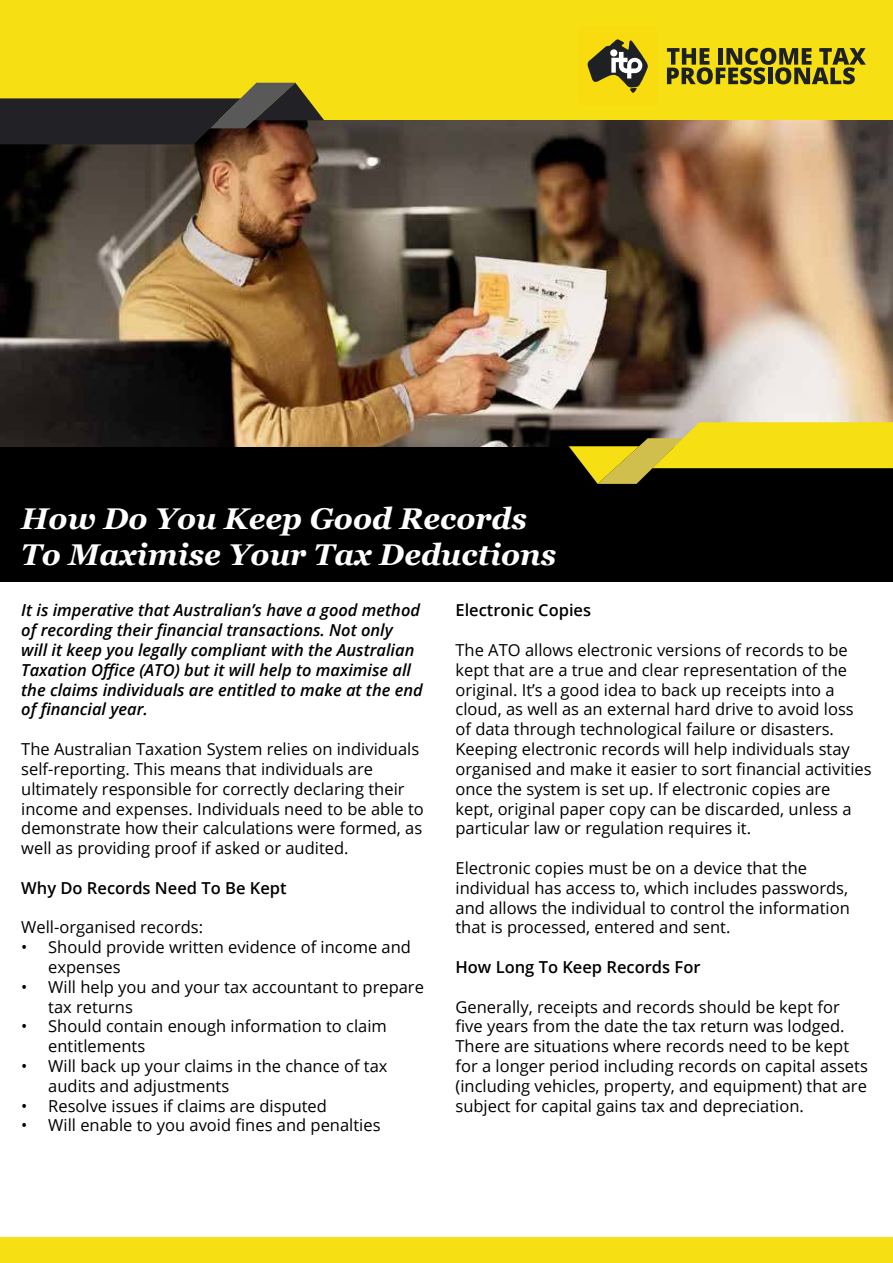
<style>
.page{position:relative;width:893px;height:1263px;background:#fff}
.page>*{position:absolute;margin:0;border:0;box-sizing:border-box;transform-origin:0 0}
.t1{font:italic 700 30px/36px "Georgia";color:#fff}
.t2{font:16.5px/19.8px "Open Sans";color:#000}
.t3{font:italic 600 16.5px/19.8px "Open Sans";color:#000}
.t4{font:600 16.5px "Open Sans";color:#000}
</style>
<div class="page">
<div style="left:0;top:446px;width:893px;height:136px;background:#000"></div>
<div style="left:0;top:0;width:893px;height:136px;background:#f6df13"></div>
<div style="left:578px;top:26px;width:79px;height:80px;background:#f8dc0f;border-radius:7px"></div>
<svg style="left:587px;top:39px;width:61px;height:54px"></svg>
<div style="left:610px;top:49px;width:7px;height:8px;background:#fff;border-radius:50%"></div>
<svg style="left:667px;top:48px;width:199px;height:36px"></svg>
<div style="left:0;top:1237px;width:893px;height:26px;background:#f6df13"></div>
<img style="left:0;top:120px;width:893px;height:326px">
<svg style="left:0;top:83px;width:324px;height:61px"></svg>
<svg style="left:569px;top:422px;width:324px;height:62px"></svg>
<h1 class="t1" style="left:21px;top:503px;width:537px">How Do You Keep Good Records<br>To Maximise Your Tax Deductions</h1>
<p class="t3" style="left:21px;top:602px;width:403px">It is imperative that Australian’s have a good method of recording their financial transactions. Not only will it keep you legally compliant with the Australian Taxation Office (ATO) but it will help to maximise all the claims individuals are entitled to make at the end of financial year.</p>
<p class="t2" style="left:21px;top:741px;width:404px">The Australian Taxation System relies on individuals self-reporting. This means that individuals are ultimately responsible for correctly declaring their income and expenses. Individuals need to be able to demonstrate how their calculations were formed, as well as providing proof if asked or audited.</p>
<p class="t4" style="left:21px;top:881px;width:267px">Why Do Records Need To Be Kept</p>
<p class="t2" style="left:21px;top:919px;width:183px">Well-organised records:</p>
<p class="t2" style="left:48px;top:939px;width:364px;text-indent:-27px">• Should provide written evidence of income and expenses</p>
<p class="t2" style="left:48px;top:978px;width:377px;text-indent:-27px">• Will help you and your tax accountant to prepare tax returns</p>
<p class="t2" style="left:48px;top:1018px;width:340px;text-indent:-27px">• Should contain enough information to claim entitlements</p>
<p class="t2" style="left:48px;top:1058px;width:341px;text-indent:-27px">• Will back up your claims in the chance of tax audits and adjustments</p>
<p class="t2" style="left:21px;top:1097px;width:307px">• Resolve issues if claims are disputed</p>
<p class="t2" style="left:21px;top:1115px;width:361px">• Will enable to you avoid fines and penalties</p>
<p class="t4" style="left:455px;top:604px;width:137px">Electronic Copies</p>
<p class="t2" style="left:455px;top:642px;width:418px">The ATO allows electronic versions of records to be kept that are a true and clear representation of the original. It’s a good idea to back up receipts into a cloud, as well as an external hard drive to avoid loss of data through technological failure or disasters.<br>Keeping electronic records will help individuals stay organised and make it easier to sort financial activities once the system is set up. If electronic copies are kept, original paper copy can be discarded, unless a particular law or regulation requires it.</p>
<p class="t2" style="left:455px;top:860px;width:396px">Electronic copies must be on a device that the individual has access to, which includes passwords, and allows the individual to control the information that is processed, entered and sent.</p>
<p class="t4" style="left:455px;top:960px;width:247px">How Long To Keep Records For</p>
<p class="t2" style="left:455px;top:998px;width:414px">Generally, receipts and records should be kept for five years from the date the tax return was lodged.<br>There are situations where records need to be kept for a longer period including records on capital assets (including vehicles, property, and equipment) that are subject for capital gains tax and depreciation.</p>
</div>
